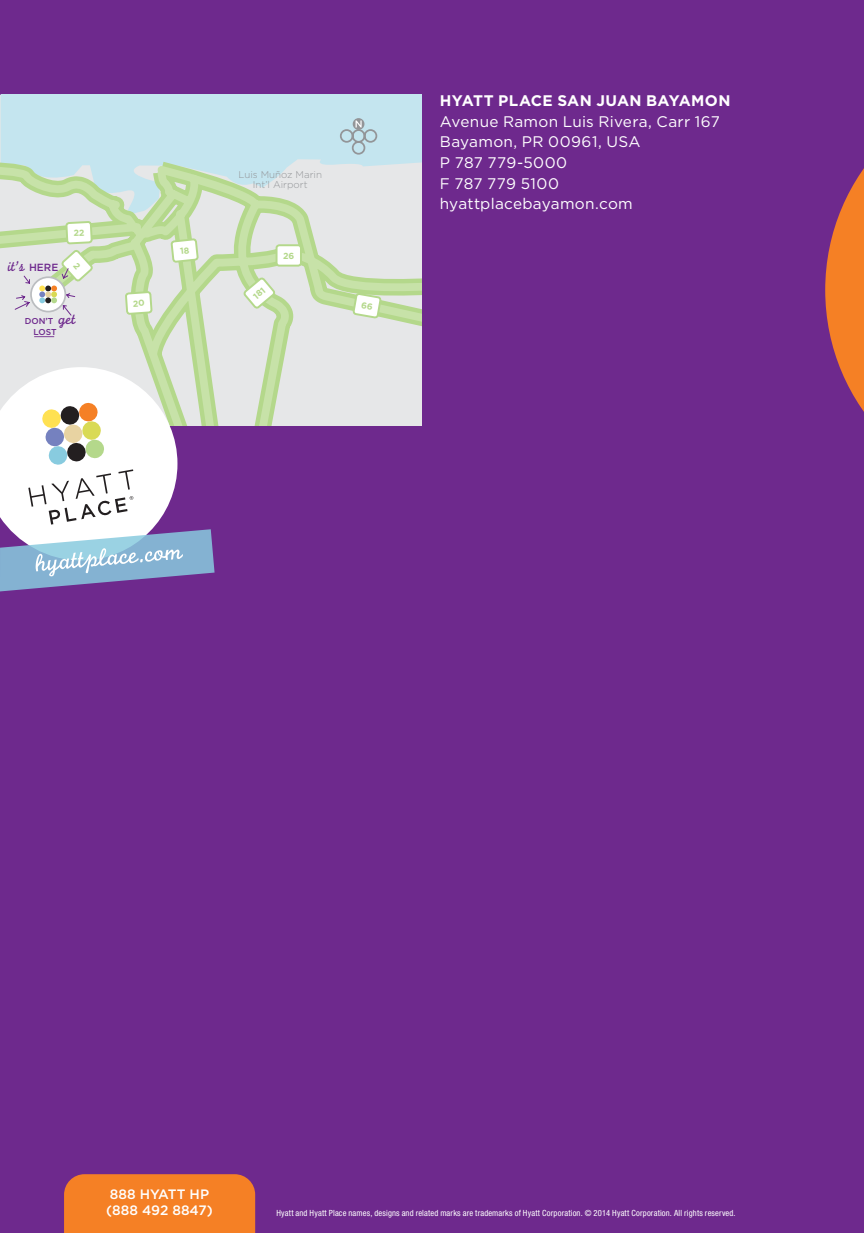
<style>
.page{position:relative;width:864px;height:1233px;background:#6e298d}
.page>*{position:absolute;margin:0;border:0;box-sizing:border-box;transform-origin:0 0}
.t1{font:15.4px/20.6px "Gotham";letter-spacing:.02em;color:#fff}
.t2{font:700 15.4px "Gotham";letter-spacing:.02em;color:#fff}
.t3{font:14.8px "Monoline Script";color:#6e298d}
.t4{font:500 13.6px/16.4px "Gotham";color:#fff}
.t5{font:300 9.8px/9.8px "Gotham";color:#939598;text-align:center}
.t6{font:700 8.8px "Gotham";color:#b4d88b}
.t7{font:condensed 8.6px "Helvetica Neue";letter-spacing:.02em;color:#fff}
.t8{font:500 8.6px/10.6px "Gotham";letter-spacing:-.005em;color:#6e298d}
.s1{font-family:"Gotham";font-weight:500;font-size:10.4px}
.s2{font-size:8.8px}
.s3{font-family:"Monoline Script";font-weight:400;font-size:15.8px}
</style>
<div class="page">
<div style="left:276px;top:95px;width:146px;height:58px;background:#c4e5ef"></div>
<svg style="left:276px;top:162px;width:146px;height:264px;background:#dfe5dc"></svg>
<div style="left:277px;top:245px;width:24px;height:21px;background:#fff;border-radius:3px"></div>
<div style="left:276px;top:244px;width:26px;height:23px;border:2px solid #b4d88b;border-radius:3px"></div>
<svg style="left:353px;top:118px;width:11px;height:12px"></svg>
<svg style="left:339px;top:121px;width:39px;height:35px"></svg>
<svg style="left:825px;top:168px;width:39px;height:244px"></svg>
<svg style="left:351px;top:292px;width:32px;height:41px"></svg>
<svg style="left:0;top:94px;width:276px;height:1139px"></svg>
<h2 class="t3" style="left:8px;top:258px;width:52px">it’s <span class="s1">HERE</span></h2>
<p class="t8" style="left:34px;top:315px;width:44px;text-indent:-9px">DON<span class="s2">’</span>T <span class="s3">get<br></span>LOST</p>
<p class="t5" style="left:239px;top:170px;width:85px">Luis Muñoz Marin<br>Int’l Airport</p>
<p class="t6" style="left:283px;top:250px;width:13px">26</p>
<h1 class="t2" style="left:440px;top:92px;width:292px">HYATT PLACE SAN JUAN BAYAMON</h1>
<h1 class="t1" style="left:440px;top:111px;width:282px">Avenue Ramon Luis Rivera, Carr 167<br>Bayamon, PR 00961, USA<br>P 787 779-5000<br>F 787 779 5100 hyattplacebayamon.com</h1>
<h3 class="t4" style="left:106px;top:1186px;width:108px">888 HYATT HP (888 492 8847)</h3>
<p class="t7" style="left:276px;top:1208px;width:461px">Hyatt and Hyatt Place names, designs and related marks are trademarks of Hyatt Corporation. © 2014 Hyatt Corporation. All rights reserved.</p>
</div>
